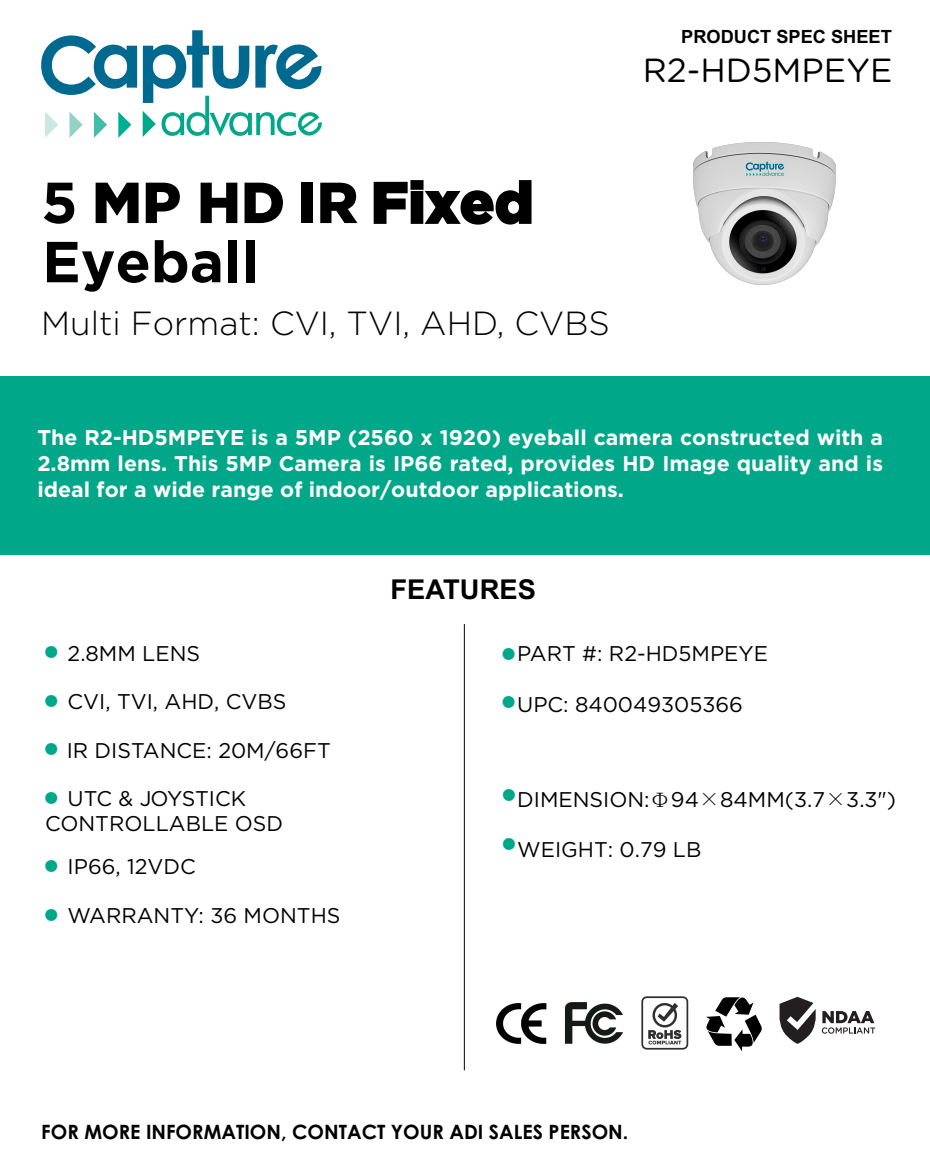
<style>
.page{position:relative;width:930px;height:1166px;background:#fff}
.page>*{position:absolute;margin:0;border:0;box-sizing:border-box;transform-origin:0 0}
.t1{font:900 57.75px/59.1px "Gotham";color:#000}
.t2{font:45.5px/48.6px "Gotham";color:#00a788}
.t3{font:300 33.43px "Gotham";color:#000}
.t4{font:33.43px "Gotham Rounded";color:#000}
.t5{font:700 27.3px "Arial";color:#000}
.t6{font:700 21.18px/26.2px "Gotham";color:#fff;text-align:justify}
.t7{font:21.18px/24.3px "Gotham";color:#000}
.t8{font:21.18px "Gotham";color:#000}
.t9{font:700 19.78px "Century Gothic";color:#000}
.t10{font:700 18.2px "Arial";color:#000}
.s1{font-weight:700}
.s2{font-family:"Adobe Song Std";font-weight:300}
</style>
<div class="page">
<div style="left:0;top:376px;width:929px;height:178px;background:#00a788"></div>
<hr style="left:464px;top:624px;width:1px;height:446px;background:#000">
<img style="left:693px;top:142px;width:142px;height:142px">
<svg style="left:41px;top:35px;width:96px;height:60px"></svg>
<svg style="left:143px;top:30px;width:179px;height:107px"></svg>
<svg style="left:118px;top:112px;width:13px;height:26px"></svg>
<svg style="left:94px;top:112px;width:13px;height:26px"></svg>
<svg style="left:69px;top:112px;width:14px;height:26px"></svg>
<svg style="left:45px;top:112px;width:13px;height:26px"></svg>
<img style="left:496px;top:1003px;width:51px;height:40px">
<img style="left:564px;top:1002px;width:59px;height:42px">
<svg style="left:641px;top:996px;width:47px;height:53px"></svg>
<svg style="left:779px;top:996px;width:36px;height:47px"></svg>
<svg style="left:821px;top:1011px;width:54px;height:22px"></svg>
<svg style="left:706px;top:997px;width:55px;height:54px"></svg>
<p class="t10" style="left:681px;top:30px;width:212px">PRODUCT SPEC SHEET</p>
<h3 class="t4" style="left:642px;top:47px;width:251px">R2-HD5MPEYE</h3>
<h1 class="t1" style="left:41px;top:177px;width:493px"><span class="s1">5</span> MP HD IR Fixed<br><span class="s1">Eyeball</span></h1>
<h3 class="t3" style="left:41px;top:308px;width:570px">Multi Format: CVI, TVI, AHD, CVBS</h3>
<p class="t6" style="left:37px;top:424px;width:847px">The R2-HD5MPEYE is a 5MP (2560 x 1920) eyeball camera constructed with a 2.8mm lens. This 5MP Camera is IP66 rated, provides HD Image quality and is ideal for a wide range of indoor/outdoor applications.</p>
<p class="t7" style="left:68px;top:642px;width:134px">2.8MM LENS</p>
<p class="t7" style="left:68px;top:690px;width:220px">CVI, TVI, AHD, CVBS</p>
<p class="t8" style="left:67px;top:738px;width:265px">IR DISTANCE: 20M/66FT</p>
<h2 class="t2" style="left:40px;top:630px;width:23px;text-align:justify">• • • •</h2>
<p class="t7" style="left:45px;top:788px;width:239px;text-indent:22px">UTC &amp; JOYSTICK<br>CONTROLLABLE OSD</p>
<p class="t7" style="left:68px;top:855px;width:130px">IP66, 12VDC</p>
<p class="t7" style="left:68px;top:904px;width:274px">WARRANTY: 36 MONTHS</p>
<h2 class="t2" style="left:40px;top:844px;width:23px">• •</h2>
<p class="t5" style="left:390px;top:578px;width:147px">FEATURES</p>
<p class="t7" style="left:517px;top:640px;width:252px">PART #: R2-HD5MPEYE</p>
<p class="t7" style="left:517px;top:691px;width:227px">UPC: 840049305366</p>
<h2 class="t2" style="left:497px;top:632px;width:23px">• •</h2>
<h2 class="t2" style="left:498px;top:773px;width:23px">• •</h2>
<p class="t7" style="left:517px;top:787px;width:380px">DIMENSION:<span class="s2">Φ</span>94<span class="s2">×</span>84MM(3.7<span class="s2">×</span>3.3")</p>
<p class="t7" style="left:517px;top:837px;width:186px">WEIGHT: 0.79 LB</p>
<p class="t9" style="left:41px;top:1124px;width:588px">FOR MORE INFORMATION, CONTACT YOUR ADI SALES PERSON.</p>
</div>
